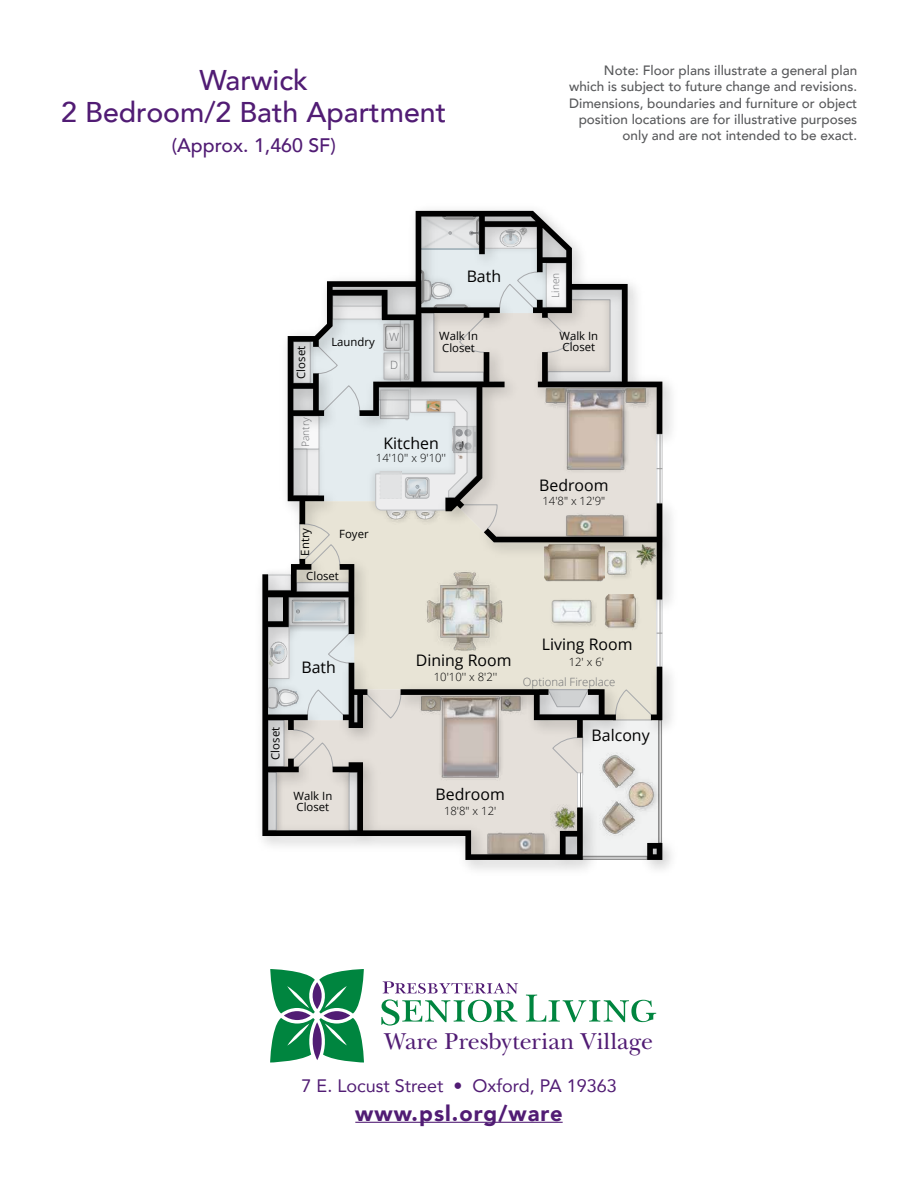
<style>
.page{position:relative;width:918px;height:1188px;background:#fff}
.page>*{position:absolute;margin:0;border:0;box-sizing:border-box;transform-origin:0 0}
.t1{font:500 28.5px/31.5px "Avenir";color:#511c74;text-align:center}
.t2{font:24px "New Baskerville";color:#511c74}
.t3{font:900 21.9px "Avenir";letter-spacing:.05em;color:#511c74}
.t4{font:500 19.5px "Avenir";color:#511c74}
.t5{font:18px "Avenir";color:#511c74}
.t6{font:15.9px "Open Sans";color:#000}
.t7{font:500 13.5px/16.2px "Avenir";color:#58595b;text-align:right}
.t8{font:11.4px/11.4px "Open Sans";color:#000}
.t9{font:300 11.4px "Open Sans";color:#000}
.t10{font:300 11.4px "Open Sans";color:#6d6e71}
.t11{font:300 10.2px "Open Sans";color:#6d6e71}
</style>
<div class="page">
<img style="left:261px;top:209px;width:411px;height:661px">
<svg style="left:262px;top:559px;width:321px;height:301px"></svg>
<svg style="left:268px;top:216px;width:394px;height:592px;background:#cecdc8"></svg>
<svg style="left:647px;top:843px;width:15px;height:17px"></svg>
<hr style="left:355px;top:1122px;width:208px;height:1px;background:#511c74">
<svg style="left:270px;top:969px;width:94px;height:94px"></svg>
<svg style="left:381px;top:981px;width:137px;height:45px"></svg>
<svg style="left:526px;top:995px;width:130px;height:27px"></svg>
<h1 class="t1" style="left:61px;top:63px;width:386px">Warwick<br>2 Bedroom/2 Bath Apartment</h1>
<h3 class="t4" style="left:172px;top:128px;width:166px">(Approx. 1,460 SF)</h3>
<p class="t7" style="left:569px;top:62px;width:290px">Note: Floor plans illustrate a general plan which is subject to future change and revisions.<br>Dimensions, boundaries and furniture or object position locations are for illustrative purposes only and are not intended to be exact.</p>
<p class="t8" style="left:295px;top:379px;width:34px;rotate:-90deg">Closet</p>
<p class="t11" style="left:298px;top:447px;width:31px;rotate:-90deg">Pantry</p>
<p class="t8" style="left:331px;top:336px;width:45px">Laundry</p>
<p class="t10" style="left:389px;top:329px;width:12px">W</p>
<p class="t10" style="left:390px;top:357px;width:10px">D</p>
<p class="t6" style="left:467px;top:265px;width:36px">Bath</p>
<p class="t8" style="left:439px;top:330px;width:40px">Walk In<br>Closet</p>
<p class="t6" style="left:384px;top:432px;width:57px">Kitchen</p>
<p class="t9" style="left:376px;top:450px;width:72px">14'10'' x 9'10''</p>
<p class="t8" style="left:299px;top:556px;width:29px;rotate:-90deg">Entry</p>
<p class="t8" style="left:339px;top:528px;width:31px">Foyer</p>
<p class="t8" style="left:306px;top:569px;width:34px">Closet</p>
<p class="t11" style="left:549px;top:298px;width:27px;rotate:-90deg">Linen</p>
<p class="t8" style="left:560px;top:330px;width:40px">Walk In<br>Closet</p>
<p class="t6" style="left:539px;top:474px;width:71px">Bedroom</p>
<p class="t9" style="left:542px;top:493px;width:64px">14'8" x 12'9"</p>
<p class="t6" style="left:301px;top:656px;width:36px">Bath</p>
<p class="t6" style="left:416px;top:650px;width:97px">Dining Room</p>
<p class="t9" style="left:434px;top:669px;width:65px">10'10'' x 8'2''</p>
<p class="t6" style="left:542px;top:633px;width:92px">Living Room</p>
<p class="t9" style="left:569px;top:654px;width:37px">12' x 6'</p>
<p class="t10" style="left:523px;top:674px;width:94px">Optional Fireplace</p>
<p class="t8" style="left:269px;top:760px;width:34px;rotate:-90deg">Closet</p>
<p class="t6" style="left:592px;top:724px;width:60px">Balcony</p>
<p class="t8" style="left:294px;top:790px;width:40px">Walk In<br>Closet</p>
<p class="t6" style="left:435px;top:784px;width:71px">Bedroom</p>
<p class="t9" style="left:444px;top:803px;width:54px">18'8" x 12'</p>
<h2 class="t2" style="left:384px;top:1026px;width:270px">Ware Presbyterian Village</h2>
<h3 class="t5" style="left:302px;top:1071px;width:317px">7 E. Locust Street • Oxford, PA 19363</h3>
<h3 class="t3" style="left:355px;top:1094px;width:209px">www.psl.org/ware</h3>
</div>
